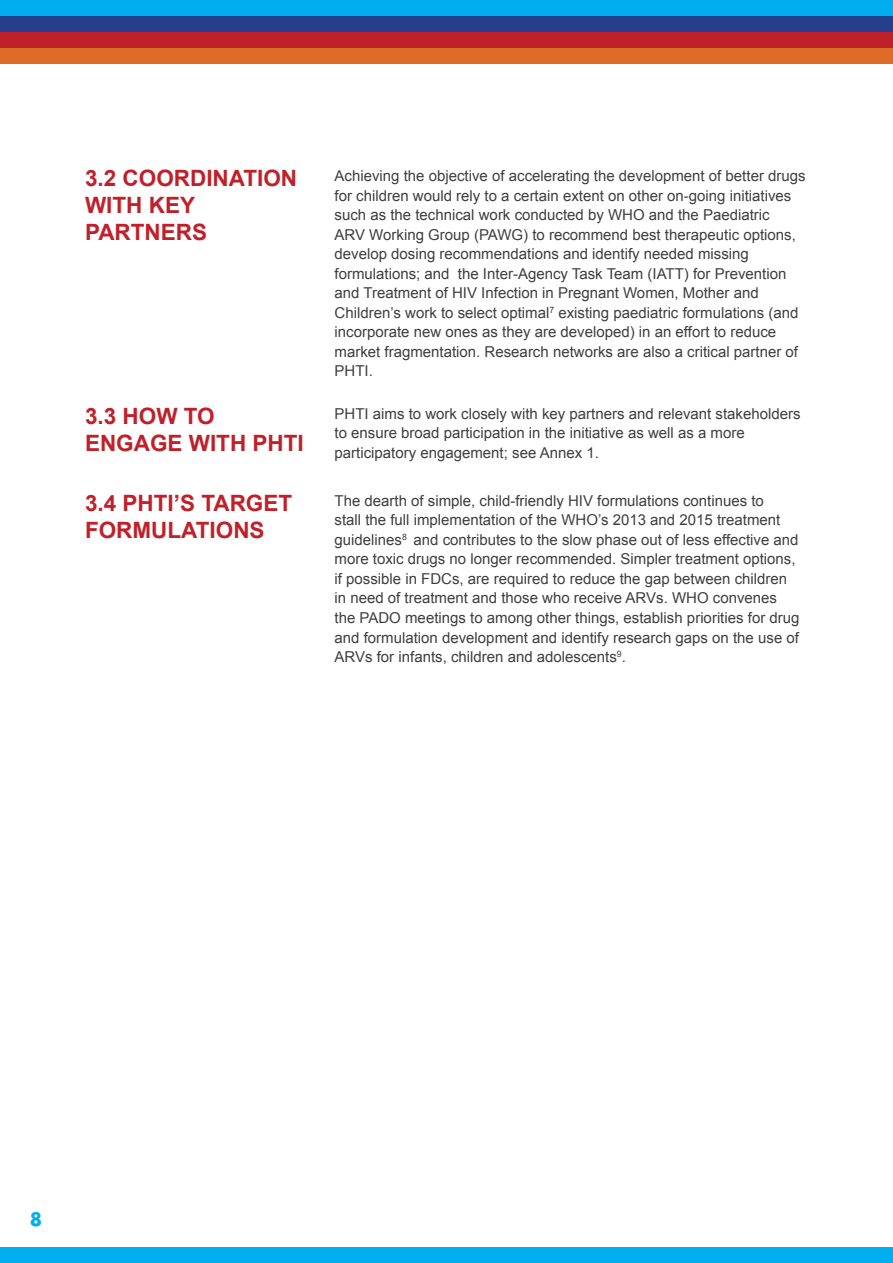
<style>
.page{position:relative;width:893px;height:1263px;background:#fff}
.page>*{position:absolute;margin:0;border:0;box-sizing:border-box;transform-origin:0 0}
.Cover_title{font:700 22.5px/27px "Arial";color:#c02029}
.t1{font:700 18px "Futura";color:#00aeef}
.Cover_title-2{font:15px/19.5px "Arial";color:#3e3e3f}
</style>
<div class="page">
<div style="left:0;top:0;width:893px;height:16px;background:#00aeef"></div>
<div style="left:0;top:1247px;width:893px;height:16px;background:#00aeef"></div>
<div style="left:0;top:48px;width:893px;height:16px;background:#de6b27"></div>
<div style="left:0;top:16px;width:893px;height:16px;background:#253f8e"></div>
<div style="left:0;top:32px;width:893px;height:16px;background:#c02029"></div>
<p class="Cover_title" style="left:85px;top:166px;width:214px">3.2 COORDINATION<br>WITH KEY<br>PARTNERS</p>
<p class="Cover_title" style="left:85px;top:404px;width:220px">3.3 HOW TO<br>ENGAGE WITH PHTI</p>
<p class="Cover_title" style="left:85px;top:491px;width:209px">3.4 PHTI’S TARGET<br>FORMULATIONS</p>
<p class="Cover_title-2" style="left:335px;top:166px;width:473px">Achieving the objective of accelerating the development of better drugs for children would rely to a certain extent on other on-going initiatives such as the technical work conducted by WHO and the Paediatric<br>ARV Working Group (PAWG) to recommend best therapeutic options, develop dosing recommendations and identify needed missing formulations; and the Inter-Agency Task Team (IATT) for Prevention and Treatment of HIV Infection in Pregnant Women, Mother and Children’s work to select optimal<sup>7</sup> existing paediatric formulations (and incorporate new ones as they are developed) in an effort to reduce market fragmentation. Research networks are also a critical partner of PHTI.</p>
<p class="Cover_title-2" style="left:335px;top:404px;width:467px">PHTI aims to work closely with key partners and relevant stakeholders to ensure broad participation in the initiative as well as a more participatory engagement; see Annex 1.</p>
<p class="Cover_title-2" style="left:335px;top:491px;width:466px">The dearth of simple, child-friendly HIV formulations continues to<br>stall the full implementation of the WHO’s 2013 and 2015 treatment guidelines<sup>8</sup> and contributes to the slow phase out of less effective and more toxic drugs no longer recommended. Simpler treatment options, if possible in FDCs, are required to reduce the gap between children in need of treatment and those who receive ARVs. WHO convenes the PADO meetings to among other things, establish priorities for drug and formulation development and identify research gaps on the use of ARVs for infants, children and adolescents<sup>9</sup>.</p>
<p class="t1" style="left:30px;top:1207px;width:14px">8</p>
</div>
